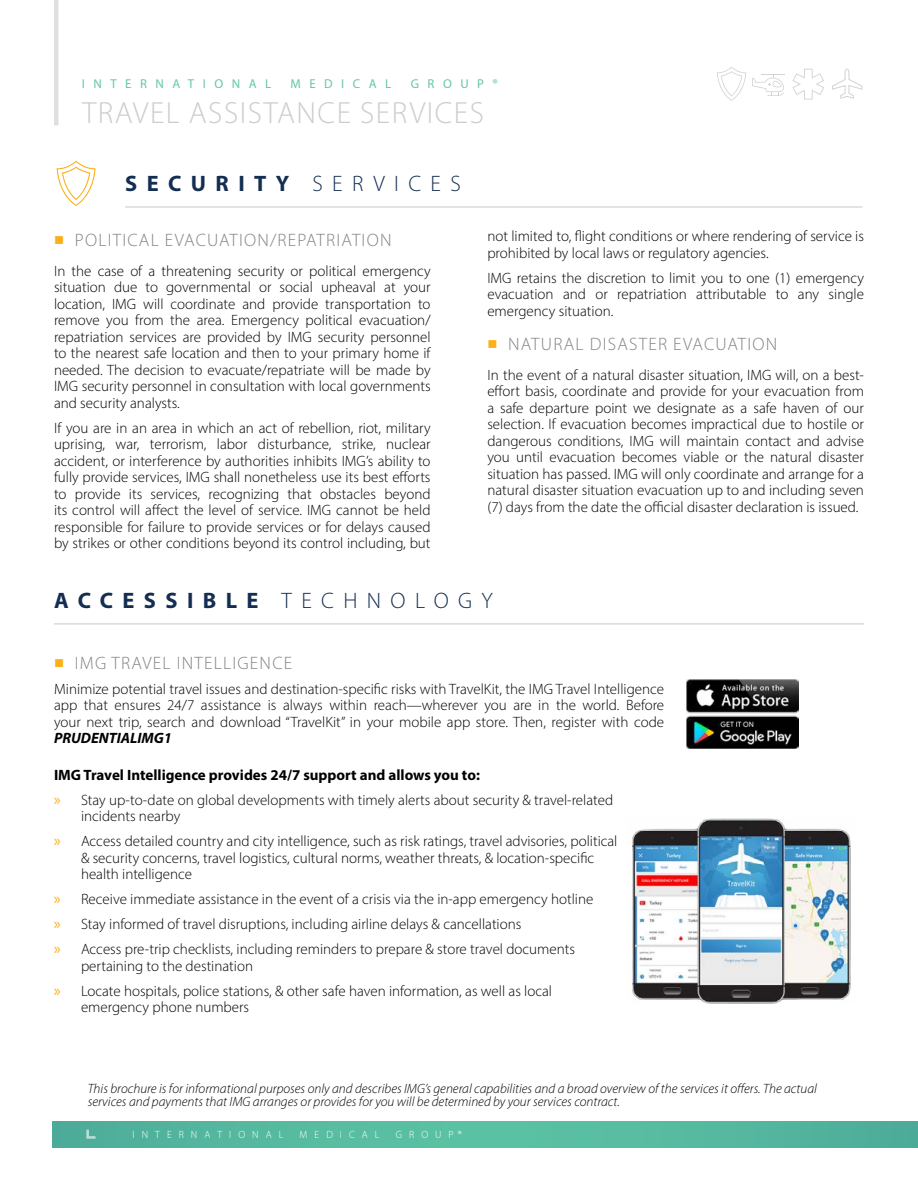
<style>
.page{position:relative;width:918px;height:1188px;background:#fff}
.page>*{position:absolute;margin:0;border:0;box-sizing:border-box;transform-origin:0 0}
.t1{font:300 30.75px "Myriad Pro";letter-spacing:.05em;color:#cecccb}
.t2{font:700 22.35px "Myriad Pro";letter-spacing:.42em;color:#132e52}
.t3{font:300 18px "Myriad Pro";letter-spacing:.07em;color:#808285}
.t4{font:300 15px/16.5px "Myriad Pro";color:#000}
.t5{font:italic 700 15px "Myriad Pro";color:#000}
.t6{font:italic 300 13.5px/13.5px "Myriad Pro";color:#000}
.t7{font:12.9px "Myriad Pro";letter-spacing:.66em;color:#67c5ad}
.t8{font:300 10.5px "Myriad Pro";letter-spacing:.69em;color:#fff}
.s1{font-weight:300}
.s2{color:#fcaf17}
.s3{font-weight:700}
.s4{font-weight:400;font-size:16.5px;color:#fcaf17}
</style>
<div class="page">
<div style="left:52px;top:1121px;width:866px;height:26px;background:linear-gradient(to right,#55b89f,#55b89f)"></div>
<svg style="left:86px;top:1130px;width:10px;height:9px"></svg>
<hr style="left:54px;top:623px;width:810px;height:2px;background:#d9dbda">
<hr style="left:54px;top:0;width:4px;height:125px;background:#dedfe0">
<svg style="left:717px;top:67px;width:29px;height:34px"></svg>
<svg style="left:792px;top:69px;width:32px;height:31px"></svg>
<svg style="left:832px;top:69px;width:30px;height:30px"></svg>
<svg style="left:752px;top:74px;width:33px;height:22px"></svg>
<svg style="left:57px;top:161px;width:39px;height:45px"></svg>
<hr style="left:125px;top:206px;width:737px;height:2px;background:#d9dbda">
<img style="left:687px;top:680px;width:111px;height:68px">
<img style="left:632px;top:818px;width:219px;height:186px">
<p class="t7" style="left:82px;top:76px;width:191px">INTERNATIONAL</p>
<p class="t7" style="left:291px;top:76px;width:102px">MEDICAL</p>
<p class="t7" style="left:411px;top:76px;width:89px">GROUP®</p>
<h1 class="t1" style="left:82px;top:94px;width:403px">TRAVEL ASSISTANCE SERVICES</h1>
<h2 class="t2" style="left:125px;top:169px;width:337px">SECURITY <span class="s1">SERVICES</span></h2>
<p class="t3" style="left:54px;top:229px;width:339px"><span class="s2">■</span> POLITICAL EVACUATION/REPATRIATION</p>
<p class="t4" style="left:54px;top:263px;width:378px;text-align:justify">In the case of a threatening security or political emergency situation due to governmental or social upheaval at your location, IMG will coordinate and provide transportation to remove you from the area. Emergency political evacuation/ repatriation services are provided by IMG security personnel to the nearest safe location and then to your primary home if needed. The decision to evacuate/repatriate will be made by IMG security personnel in consultation with local governments and security analysts.</p>
<p class="t4" style="left:54px;top:420px;width:378px;text-align:justify">If you are in an area in which an act of rebellion, riot, military uprising, war, terrorism, labor disturbance, strike, nuclear accident, or interference by authorities inhibits IMG’s ability to fully provide services, IMG shall nonetheless use its best efforts to provide its services, recognizing that obstacles beyond its control will affect the level of service. IMG cannot be held responsible for failure to provide services or for delays caused by strikes or other conditions beyond its control including, but</p>
<p class="t4" style="left:487px;top:228px;width:378px">not limited to, flight conditions or where rendering of service is prohibited by local laws or regulatory agencies.</p>
<p class="t4" style="left:487px;top:270px;width:378px;text-align:justify">IMG retains the discretion to limit you to one (1) emergency evacuation and or repatriation attributable to any single emergency situation.</p>
<p class="t3" style="left:487px;top:333px;width:292px"><span class="s2">■</span> NATURAL DISASTER EVACUATION</p>
<p class="t4" style="left:487px;top:366px;width:378px;text-align:justify">In the event of a natural disaster situation, IMG will, on a best&shy;effort basis, coordinate and provide for your evacuation from a safe departure point we designate as a safe haven of our selection. If evacuation becomes impractical due to hostile or dangerous conditions, IMG will maintain contact and advise you until evacuation becomes viable or the natural disaster situation has passed. IMG will only coordinate and arrange for a natural disaster situation evacuation up to and including seven (7) days from the date the official disaster declaration is issued.</p>
<h2 class="t2" style="left:54px;top:586px;width:440px">ACCESSIBLE <span class="s1">TECHNOLOGY</span></h2>
<p class="t3" style="left:54px;top:652px;width:240px"><span class="s2">■</span> IMG TRAVEL INTELLIGENCE</p>
<p class="t4" style="left:54px;top:680px;width:612px;text-align:justify">Minimize potential travel issues and destination-specific risks with TravelKit, the IMG Travel Intelligence app that ensures 24/7 assistance is always within reach—wherever you are in the world. Before your next trip, search and download “TravelKit” in your mobile app store. Then, register with code</p>
<p class="t5" style="left:54px;top:728px;width:119px">PRUDENTIALIMG1</p>
<p class="t4" style="left:54px;top:762px;width:561px;line-height:25px"><span class="s3">IMG Travel Intelligence provides 24/7 support and allows you to:<br></span><span class="s4">»</span> Stay up-to-date on global developments with timely alerts about security &amp; travel-related</p>
<p class="t4" style="left:54px;top:804px;width:565px;line-height:25px;text-indent:27px">incidents nearby<br><span class="s4">»</span> Access detailed country and city intelligence, such as risk ratings, travel advisories, political</p>
<p class="t4" style="left:81px;top:849px;width:515px">&amp; security concerns, travel logistics, cultural norms, weather threats, &amp; location-specific health intelligence</p>
<p class="t4" style="left:54px;top:887px;width:541px;line-height:25px"><span class="s4">»</span> Receive immediate assistance in the event of a crisis via the in-app emergency hotline <span class="s4">»</span> Stay informed of travel disruptions, including airline delays &amp; cancellations<br><span class="s4">»</span> Access pre-trip checklists, including reminders to prepare &amp; store travel documents</p>
<p class="t4" style="left:54px;top:953px;width:500px;line-height:25px;text-indent:27px">pertaining to the destination<br><span class="s4">»</span> Locate hospitals, police stations, &amp; other safe haven information, as well as local</p>
<p class="t4" style="left:81px;top:999px;width:170px">emergency phone numbers</p>
<p class="t6" style="left:88px;top:1081px;width:731px">This brochure is for informational purposes only and describes IMG’s general capabilities and a broad overview of the services it offers. The actual services and payments that IMG arranges or provides for you will be determined by your services contract.</p>
<p class="t8" style="left:133px;top:1128px;width:152px">INTERNATIONAL</p>
<p class="t8" style="left:300px;top:1128px;width:81px">MEDICAL</p>
<p class="t8" style="left:396px;top:1128px;width:67px">GROUP®</p>
</div>
